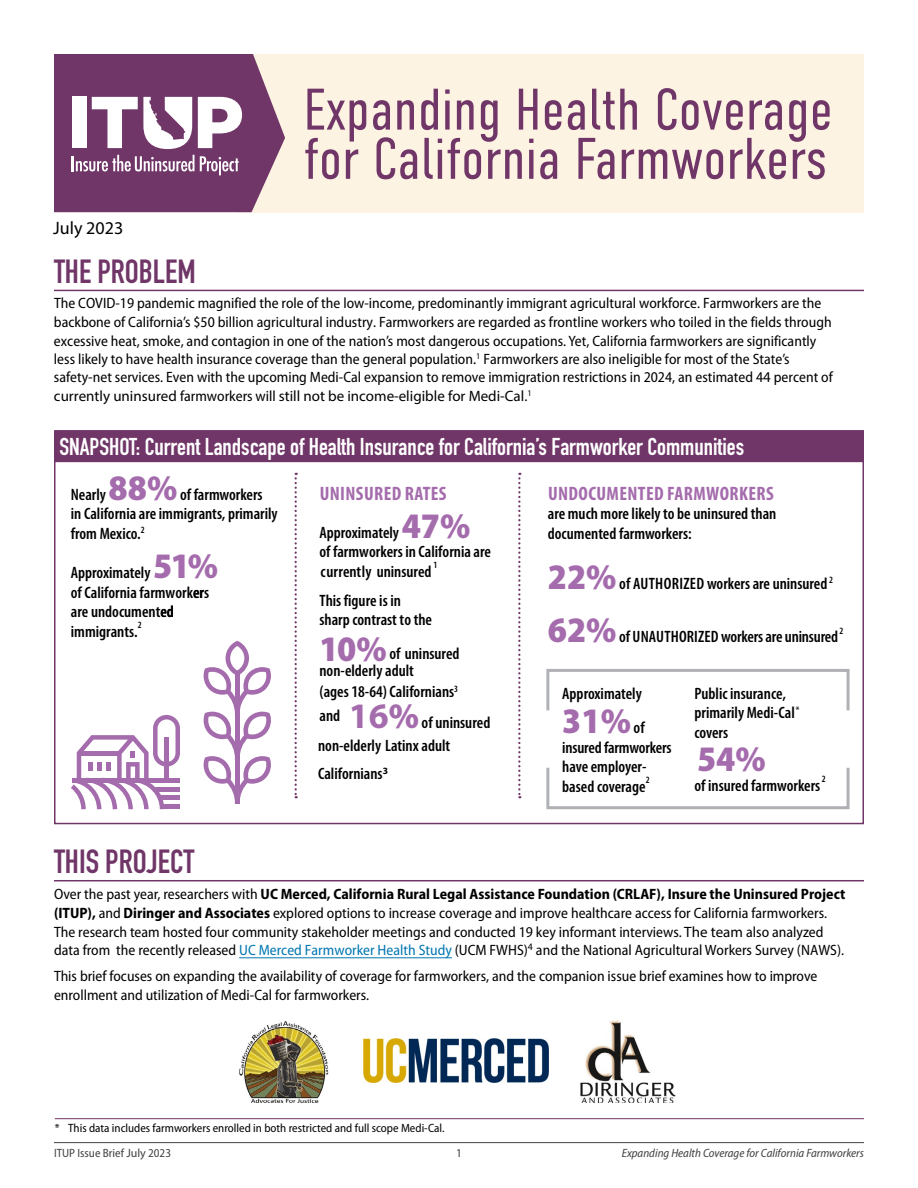
<style>
.page{position:relative;width:918px;height:1188px;background:#fff}
.page>*{position:absolute;margin:0;border:0;box-sizing:border-box;transform-origin:0 0}
.t1{font:300 58.5px/49.2px "DIN Condensed";color:#703668}
.t2{font:900 semi-condensed 36px "Myriad Pro";color:#a56cad}
.t3{font:700 33px "DIN Condensed";color:#703668}
.t4{font:700 24px "DIN Condensed";color:#fff}
.t5{font:700 condensed 19.5px "Myriad Pro";letter-spacing:.02em;color:#a56cad}
.t6{font:18px "Myriad Pro";color:#000}
.t7{font:600 condensed 16.5px/19.5px "Myriad Pro";color:#000}
.t8{font:semi-condensed 15px/18.6px "Myriad Pro";color:#000}
.t9{font:semi-condensed 12px "Myriad Pro";color:#000}
.t10{font:italic semi-condensed 12px "Myriad Pro";color:#414042}
.t11{font:semi-condensed 12px "Myriad Pro";color:#414042}
.t12{font:600 condensed 9.6px "Myriad Pro";color:#000}
.s1{font-stretch:normal}
.s2{font-weight:900;font-stretch:semi-condensed;font-size:36px;color:#a56cad}
.s3{font-weight:700;font-stretch:normal;font-size:36px;color:#a56cad}
.s4{font-weight:600;font-stretch:condensed;font-size:16.5px;color:#000}
.s5{font-weight:700}
.s6{color:#0077b1}
</style>
<div class="page">
<div style="left:56px;top:431px;width:807px;height:30px;background:#703668"></div>
<div style="left:55px;top:430px;width:809px;height:32px;border:2px solid #703668"></div>
<div style="left:54px;top:430px;width:810px;height:394px;border:2px solid #703668"></div>
<hr style="left:54px;top:1142px;width:810px;height:1px;background:#414042">
<hr style="left:54px;top:880px;width:810px;height:1px;background:#703668">
<hr style="left:239px;top:957px;width:213px;height:1px;background:#0077b1">
<div style="left:238px;top:54px;width:626px;height:158px;background:#fcf3e3"></div>
<svg style="left:54px;top:54px;width:231px;height:158px"></svg>
<hr style="left:54px;top:290px;width:810px;height:1px;background:#703668">
<svg style="left:71px;top:715px;width:109px;height:94px"></svg>
<hr style="left:153px;top:787px;width:27px;height:4px;background:#a56cad">
<hr style="left:160px;top:796px;width:20px;height:4px;background:#a56cad">
<hr style="left:162px;top:805px;width:18px;height:4px;background:#a56cad">
<div style="left:546px;top:669px;width:304px;height:43px;border:3px solid #afb1b4"></div>
<div style="left:546px;top:766px;width:304px;height:43px;border:3px solid #afb1b4"></div>
<img style="left:239px;top:1021px;width:90px;height:82px">
<img style="left:580px;top:1020px;width:96px;height:83px">
<img style="left:363px;top:1039px;width:185px;height:44px">
<svg style="left:295px;top:473px;width:2px;height:325px"></svg>
<svg style="left:518px;top:473px;width:2px;height:325px"></svg>
<hr style="left:55px;top:1118px;width:809px;height:1px;background:#703668">
<svg style="left:203px;top:641px;width:68px;height:163px"></svg>
<div style="left:235px;top:673px;width:5px;height:131px;background:#a56cad"></div>
<h1 class="t1" style="left:303px;top:85px;width:531px">Expanding Health Coverage for California Farmworkers</h1>
<p class="t6" style="left:53px;top:218px;width:72px">July 2023</p>
<h3 class="t3" style="left:54px;top:249px;width:143px">THE PROBLEM</h3>
<p class="t8" style="left:54px;top:294px;width:780px">The COVID-19 pandemic magnified the role of the low-income, predominantly immigrant agricultural workforce. Farmworkers are the backbone of California’s $50 billion agricultural industry. Farmworkers are regarded as frontline workers who toiled in the fields through excessive heat, smoke, and contagion in one of the nation’s most dangerous occupations. Yet, California farmworkers are significantly less likely to have health insurance coverage than the general population<span class="s1">.</span><sup>1</sup> Farmworkers are also ineligible for most of the State’s safety<span class="s1">-</span>net services. Even with the upcoming Medi-Cal expansion to remove immigration restrictions in 2024, an estimated 4<span class="s1">4</span> percent of <span class="s1">currently uninsured</span> farmworkers will <span class="s1">still not be income-eligible for Medi-Cal</span>.<sup>1</sup></p>
<h3 class="t4" style="left:59px;top:430px;width:686px">SNAPSHOT: Current Landscape of Health Insurance for California’s Farmworker Communities</h3>
<p class="t7" style="left:71px;top:484px;width:208px">Nearly <span class="s2">88%</span> of farmworkers<br>in California are immigrants, primarily from Mexico.<sup>2</sup></p>
<p class="t7" style="left:71px;top:563px;width:149px">Approximately <span class="s2">51%</span></p>
<p class="t7" style="left:71px;top:583px;width:140px">of California farmworkers are undocumented immigrants.</p>
<p class="t12" style="left:138px;top:619px;width:5px">2</p>
<h3 class="t5" style="left:320px;top:481px;width:128px">UNINSURED RATES</h3>
<p class="t7" style="left:320px;top:522px;width:173px">Approximately <span class="s2">47%<br></span>of farmworkers in California are</p>
<p class="t12" style="left:434px;top:559px;width:5px">1</p>
<p class="t7" style="left:320px;top:590px;width:114px">This figure is in sharp contrast to the</p>
<h2 class="t2" style="left:320px;top:625px;width:69px">10%</h2>
<p class="t7" style="left:320px;top:661px;width:96px">non-elderly adult</p>
<p class="t7" style="left:321px;top:562px;width:112px">currently uninsured</p>
<p class="t7" style="left:389px;top:644px;width:72px">of uninsured</p>
<p class="t7" style="left:319px;top:680px;width:140px;line-height:23.2px">(ages 18-64) Californians<sup>3 </sup>and</p>
<p class="t7" style="left:318px;top:736px;width:134px">non-elderly Latinx adult</p>
<p class="t7" style="left:349px;top:712px;width:143px"><span class="s3">16</span><span class="s2">%</span> of uninsured</p>
<p class="t7" style="left:318px;top:763px;width:71px">Californians<sup>3</sup></p>
<h3 class="t5" style="left:548px;top:481px;width:227px">UNDOCUMENTED FARMWORKERS</h3>
<p class="t7" style="left:548px;top:503px;width:230px">are much more likely to be uninsured than documented farmworkers:</p>
<p class="t7" style="left:548px;top:573px;width:287px"><span class="s2">22%</span> of AUTHORIZED workers are uninsured <sup>2</sup></p>
<p class="t7" style="left:548px;top:626px;width:292px"><span class="s2">62%</span> of UNAUTHORIZED workers are uninsured</p>
<p class="t12" style="left:840px;top:624px;width:5px">2</p>
<p class="t7" style="left:562px;top:683px;width:81px">Approximately</p>
<h2 class="t2" style="left:562px;top:697px;width:84px">31% <span class="s4">of</span></h2>
<p class="t7" style="left:562px;top:737px;width:111px">insured farmworkers have employer&shy;based coverage</p>
<p class="t12" style="left:646px;top:774px;width:5px">2</p>
<p class="t7" style="left:694px;top:683px;width:106px">Public insurance, primarily Medi-Cal<sup>* </sup>covers</p>
<h2 class="t2" style="left:697px;top:736px;width:70px">54%</h2>
<p class="t7" style="left:694px;top:775px;width:127px">of insured farmworkers</p>
<p class="t12" style="left:822px;top:773px;width:5px">2</p>
<h3 class="t3" style="left:54px;top:839px;width:142px">THIS PROJECT</h3>
<p class="t8" style="left:54px;top:884px;width:793px">Over the past year, researchers with <span class="s5">UC Merced, California Rural Legal Assistance Foundation (CRLAF), Insure the Uninsured Project (ITUP),</span> and <span class="s5">Diringer and Associates</span> explored options to increase coverage and improve healthcare access for California farmworkers.<br>The research team hosted four community stakeholder meetings and conducted 19 key informant interviews. <span class="s1">The team</span> also analyzed data from the recently released <span class="s6">UC Merced Farmworker Health Study</span> (UCM FWHS)<sup>4</sup> and the National Agricultural Workers Survey (NAWS).</p>
<p class="t8" style="left:54px;top:967px;width:765px">This brief focuses on expanding the availability of coverage for farmworkers, and the companion issue brief examines how to improve enrollment and utilization of Medi-Cal for farmworkers.</p>
<p class="t9" style="left:55px;top:1121px;width:391px">* This data includes farmworkers enrolled in both restricted and full scope Medi-Cal.</p>
<p class="t11" style="left:456px;top:1145px;width:7px">1</p>
<p class="t10" style="left:622px;top:1145px;width:244px">Expanding Health Coverage for California Farmworkers</p>
</div>
